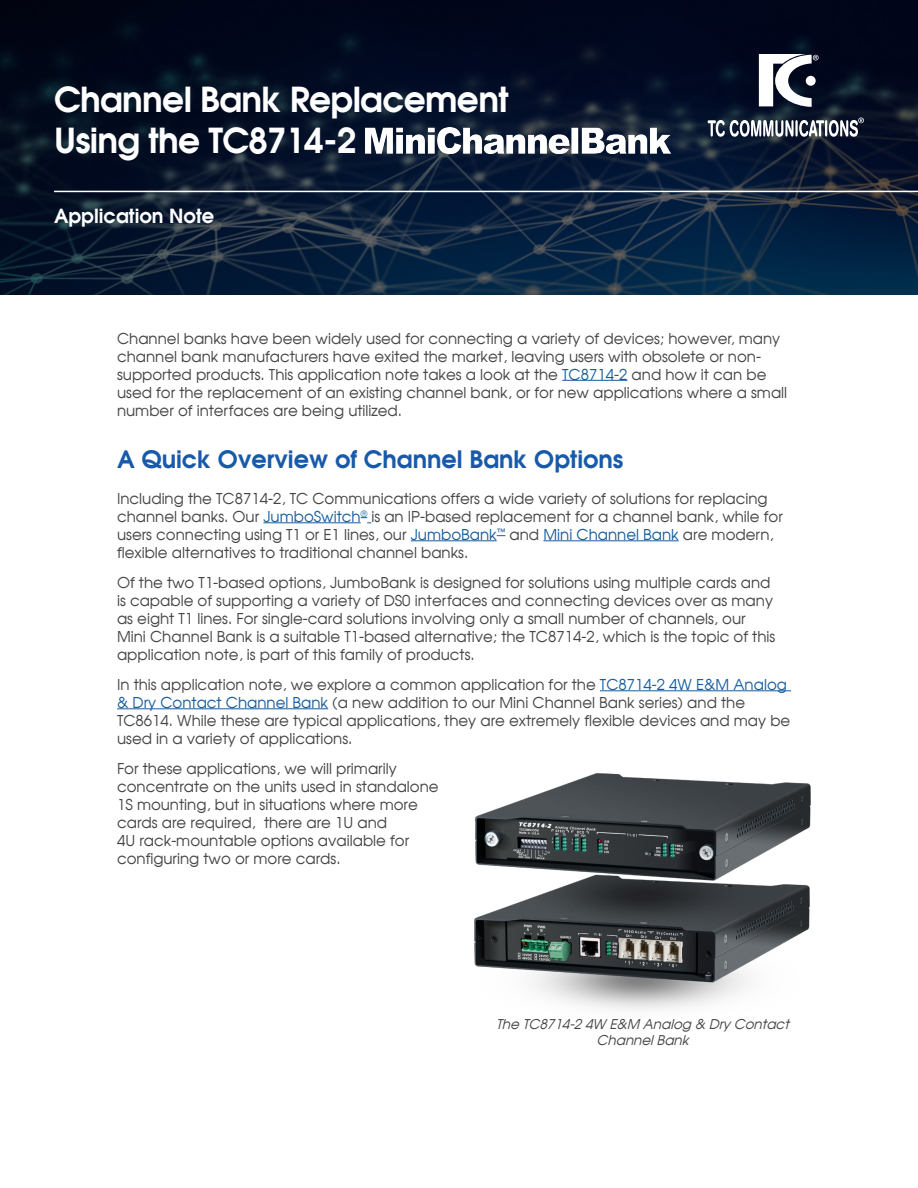
<style>
.page{position:relative;width:918px;height:1188px;background:#fff}
.page>*{position:absolute;margin:0;border:0;box-sizing:border-box;transform-origin:0 0}
.t1{font:700 34.5px "Avalon";letter-spacing:-.02em;color:#fff}
.t2{font:700 24px "Avalon";color:#185aa9}
.t3{font:700 19.5px "Avalon";color:#fff}
.t4{font:15px/18px "Avalon Plain";color:#454547}
.t5{font:italic 13.5px "Avalon Plain";color:#454547}
.s1{color:#175d9e}
</style>
<div class="page">
<img style="left:0;top:0;width:918px;height:294px">
<hr style="left:54px;top:191px;width:864px;height:1px;background:#fff">
<svg style="left:759px;top:54px;width:60px;height:53px"></svg>
<svg style="left:708px;top:118px;width:156px;height:19px"></svg>
<img style="left:366px;top:127px;width:305px;height:26px">
<hr style="left:562px;top:380px;width:65px;height:1px;background:#175d9e">
<hr style="left:263px;top:523px;width:98px;height:1px;background:#175d9e">
<svg style="left:361px;top:517px;width:10px;height:7px"></svg>
<hr style="left:411px;top:541px;width:86px;height:1px;background:#175d9e">
<hr style="left:543px;top:541px;width:136px;height:1px;background:#175d9e">
<hr style="left:600px;top:691px;width:191px;height:1px;background:#175d9e">
<hr style="left:117px;top:709px;width:211px;height:1px;background:#175d9e">
<img style="left:474px;top:773px;width:337px;height:237px">
<p class="t1" style="left:54px;top:76px;width:456px">Channel Bank Replacement</p>
<p class="t1" style="left:54px;top:117px;width:304px">Using the TC8714-2</p>
<p class="t3" style="left:54px;top:203px;width:162px">Application Note</p>
<p class="t4" style="left:117px;top:329px;width:672px">Channel banks have been widely used for connecting a variety of devices; however, many channel bank manufacturers have exited the market, leaving users with obsolete or non&shy;supported products. This application note takes a look at the <span class="s1">TC8714-2</span> and how it can be used for the replacement of an existing channel bank, or for new applications where a small number of interfaces are being utilized.</p>
<p class="t2" style="left:117px;top:443px;width:508px">A Quick Overview of Channel Bank Options</p>
<p class="t4" style="left:117px;top:490px;width:667px">Including the TC8714-2, TC Communications offers a wide variety of solutions for replacing channel banks. Our <span class="s1">JumboSwitch</span><sup>®</sup> is an IP-based replacement for a channel bank, while for users connecting using T1 or E1 lines, our <span class="s1">JumboBank</span><sup>™</sup> and <span class="s1">Mini Channel Bank</span> are modern, flexible alternatives to traditional channel banks.</p>
<p class="t4" style="left:117px;top:574px;width:660px">Of the two T1-based options, JumboBank is designed for solutions using multiple cards and is capable of supporting a variety of DS0 interfaces and connecting devices over as many as eight T1 lines. For single-card solutions involving only a small number of channels, our Mini Channel Bank is a suitable T1-based alternative; the TC8714-2, which is the topic of this application note, is part of this family of products.</p>
<p class="t4" style="left:117px;top:676px;width:675px">In this application note, we explore a common application for the <span class="s1">TC8714-2 4W E&amp;M Analog &amp; Dry Contact Channel Bank</span> (a new addition to our Mini Channel Bank series) and the TC8614. While these are typical applications, they are extremely flexible devices and may be used in a variety of applications.</p>
<p class="t4" style="left:117px;top:760px;width:323px">For these applications, we will primarily concentrate on the units used in standalone 1S mounting, but in situations where more cards are required, there are 1U and<br>4U rack-mountable options available for configuring two or more cards.</p>
<p class="t5" style="left:496px;top:1015px;width:298px">The TC8714-2 4W E&amp;M Analog &amp; Dry Contact</p>
<p class="t5" style="left:597px;top:1031px;width:97px">ChannelBank</p>
</div>
